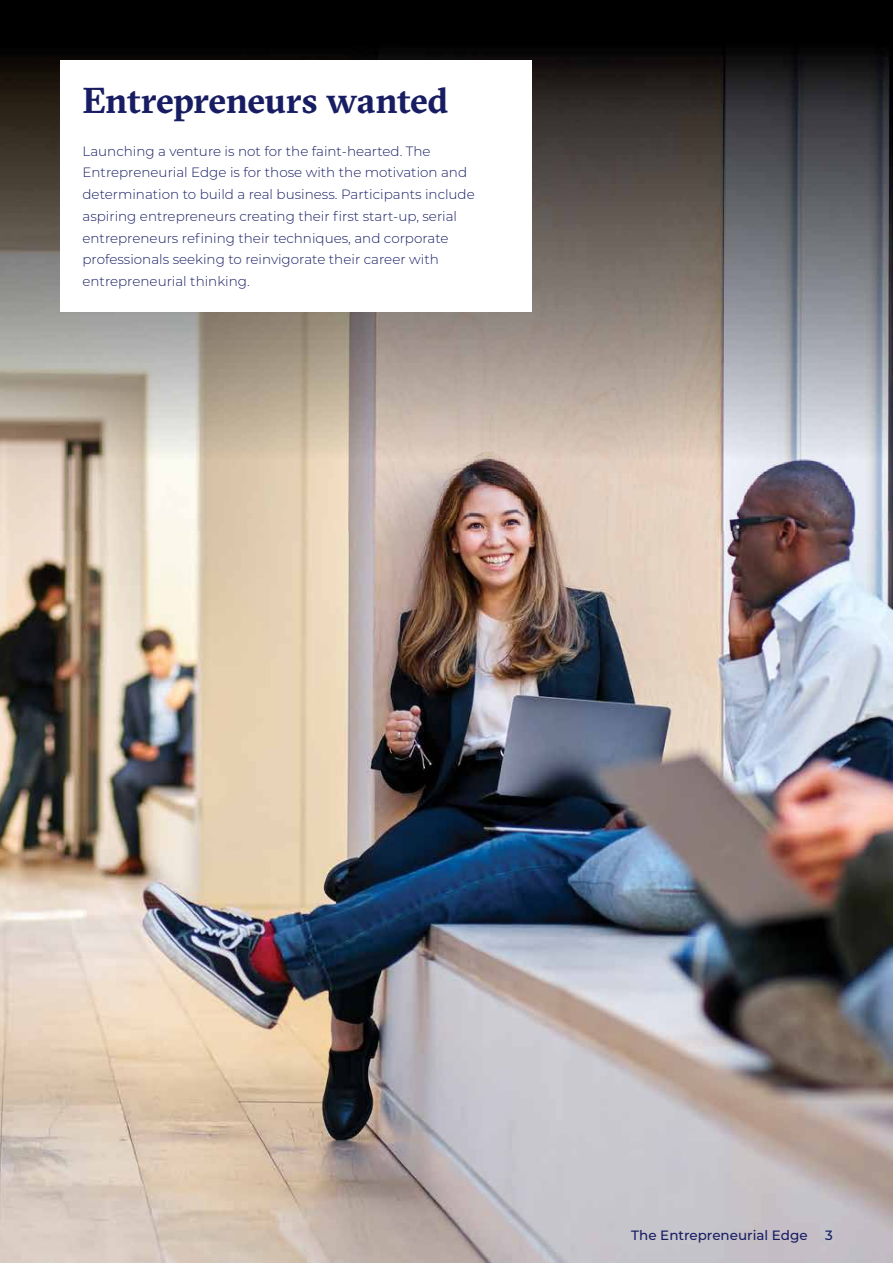
<style>
.page{position:relative;width:893px;height:1263px;background:#fff}
.page>*{position:absolute;margin:0;border:0;box-sizing:border-box;transform-origin:0 0}
.t1{font:700 36px "GT Sectra";letter-spacing:-.015em;color:#181d63}
.t2{font:300 13.5px/21.8px "Montserrat";color:#181d63}
.t3{font:500 13.5px "Montserrat";color:#181d63}
</style>
<div class="page">
<img style="left:0;top:530px;width:893px;height:733px">
<img style="left:0;top:0;width:893px;height:530px">
<div style="left:60px;top:60px;width:471px;height:252px;background:#fff"></div>
<h1 class="t1" style="left:82px;top:79px;width:367px">Entrepreneurs wanted</h1>
<p class="t2" style="left:82px;top:139px;width:394px">Launching a venture is not for the faint-hearted. The Entrepreneurial Edge is for those with the motivation and determination to build a real business. Participants include aspiring entrepreneurs creating their first start-up, serial entrepreneurs refining their techniques, and corporate professionals seeking to reinvigorate their career with entrepreneurial thinking.</p>
<p class="t3" style="left:631px;top:1225px;width:178px">The Entrepreneurial Edge</p>
<p class="t3" style="left:825px;top:1225px;width:9px">3</p>
</div>
